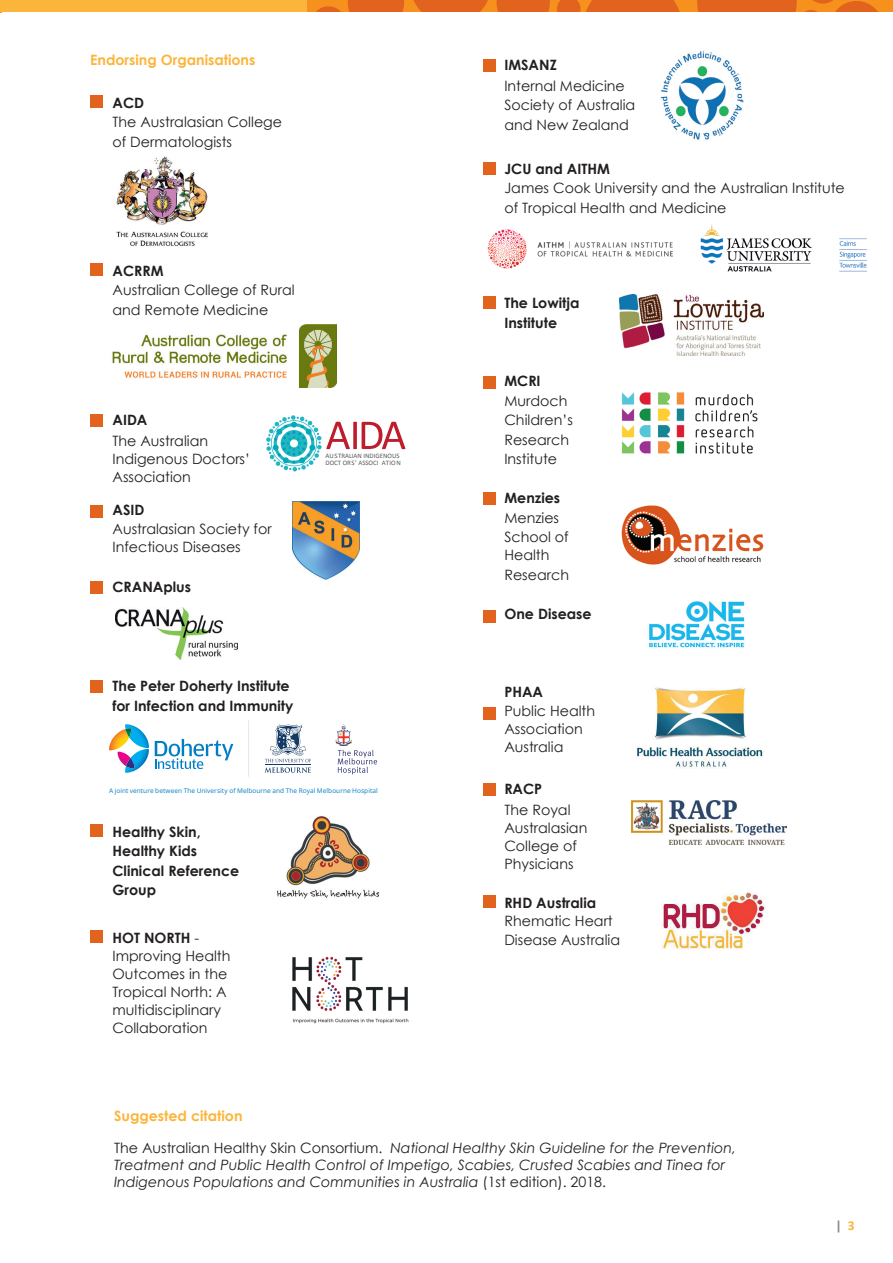
<style>
.page{position:relative;width:893px;height:1263px;background:#fff}
.page>*{position:absolute;margin:0;border:0;box-sizing:border-box;transform-origin:0 0}
.t1{font:14.25px/18px "Century Gothic";color:#231f20}
.t2{font:italic 14.25px/17.1px "Century Gothic";color:#231f20}
.t3{font:700 14.25px/19.5px "Century Gothic";color:#231f20}
.t4{font:700 14.25px "Century Gothic";color:#fcb53b}
.t5{font:700 13.5px "Calibri";color:#868a8e}
.t6{font:6.75px/7.4px "Calibri";color:#57585a}
.t7{font:6.6px "Open Sans";letter-spacing:.005em;color:#007ec5}
.s1{font-weight:700}
.s2{font-style:normal}
.s3{color:#fcb53b}
</style>
<div class="page">
<div style="left:0;top:0;width:893px;height:12px;background:#f6911e"></div>
<svg style="left:697px;top:0;width:181px;height:12px"></svg>
<svg style="left:413px;top:0;width:75px;height:12px"></svg>
<svg style="left:497px;top:0;width:53px;height:12px"></svg>
<svg style="left:316px;top:0;width:88px;height:12px"></svg>
<svg style="left:557px;top:0;width:123px;height:12px"></svg>
<div style="left:0;top:0;width:306px;height:12px;background:#fcb53b"></div>
<img style="left:487px;top:224px;width:380px;height:48px">
<img style="left:619px;top:294px;width:144px;height:61px">
<img style="left:662px;top:891px;width:104px;height:59px">
<img style="left:631px;top:801px;width:156px;height:43px">
<img style="left:649px;top:601px;width:96px;height:47px">
<svg style="left:266px;top:415px;width:139px;height:56px"></svg>
<img style="left:621px;top:392px;width:137px;height:62px">
<img style="left:637px;top:687px;width:126px;height:81px">
<img style="left:277px;top:816px;width:103px;height:83px">
<img style="left:293px;top:502px;width:67px;height:77px">
<img style="left:115px;top:608px;width:123px;height:52px">
<img style="left:116px;top:156px;width:92px;height:90px">
<img style="left:112px;top:324px;width:224px;height:63px">
<hr style="left:248px;top:720px;width:1px;height:57px;background:#e6e7e9">
<svg style="left:265px;top:724px;width:46px;height:49px"></svg>
<svg style="left:335px;top:724px;width:42px;height:50px"></svg>
<svg style="left:109px;top:724px;width:40px;height:49px"></svg>
<svg style="left:155px;top:739px;width:78px;height:30px"></svg>
<img style="left:660px;top:51px;width:84px;height:89px">
<div style="left:90px;top:95px;width:13px;height:13px;background:#e1631e"></div>
<div style="left:90px;top:263px;width:13px;height:13px;background:#e1631e"></div>
<div style="left:90px;top:414px;width:13px;height:13px;background:#e1631e"></div>
<div style="left:90px;top:505px;width:13px;height:13px;background:#e1631e"></div>
<div style="left:90px;top:581px;width:13px;height:13px;background:#e1631e"></div>
<div style="left:90px;top:680px;width:13px;height:13px;background:#e1631e"></div>
<div style="left:90px;top:824px;width:13px;height:13px;background:#e1631e"></div>
<div style="left:90px;top:930px;width:13px;height:13px;background:#e1631e"></div>
<div style="left:483px;top:707px;width:13px;height:13px;background:#e1631e"></div>
<div style="left:483px;top:895px;width:13px;height:13px;background:#e1631e"></div>
<div style="left:483px;top:610px;width:13px;height:13px;background:#e1631e"></div>
<div style="left:483px;top:783px;width:13px;height:13px;background:#e1631e"></div>
<div style="left:483px;top:296px;width:13px;height:13px;background:#e1631e"></div>
<div style="left:483px;top:492px;width:13px;height:13px;background:#e1631e"></div>
<div style="left:483px;top:162px;width:13px;height:13px;background:#e1631e"></div>
<div style="left:483px;top:376px;width:13px;height:13px;background:#e1631e"></div>
<div style="left:483px;top:59px;width:13px;height:13px;background:#e1631e"></div>
<img style="left:292px;top:956px;width:117px;height:68px">
<img style="left:621px;top:505px;width:143px;height:60px">
<p class="t4" style="left:90px;top:49px;width:167px">Endorsing Organisations</p>
<p class="t3" style="left:504px;top:54px;width:54px">IMSANZ</p>
<p class="t1" style="left:504px;top:76px;width:132px;line-height:19.5px">Internal Medicine<br>Society of Australia and New Zealand</p>
<p class="t3" style="left:112px;top:92px;width:33px">ACD</p>
<p class="t1" style="left:112px;top:112px;width:171px;line-height:19.5px">The Australasian College of Dermatologists</p>
<p class="t3" style="left:112px;top:260px;width:53px">ACRRM</p>
<p class="t1" style="left:112px;top:280px;width:184px;line-height:19.5px">Australian College of Rural and Remote Medicine</p>
<p class="t3" style="left:112px;top:409px;width:37px">AIDA</p>
<p class="t1" style="left:112px;top:431px;width:139px">The Australian<br>Indigenous Doctors’<br>Association</p>
<p class="t3" style="left:112px;top:499px;width:33px">ASID</p>
<p class="t1" style="left:112px;top:520px;width:161px">Australasian Society for<br>Infectious Diseases</p>
<p class="t3" style="left:112px;top:577px;width:80px">CRANAplus</p>
<p class="t6" style="left:325px;top:451px;width:77px">AUSTRALIAN INDIGENOUS<br>DOCT ORS’ ASSOCI ATIO N</p>
<p class="t3" style="left:112px;top:676px;width:182px">The Peter Doherty Institute for Infection and Immunity</p>
<p class="t7" style="left:109px;top:786px;width:270px">A joint venture between The University of Melbourne and The Royal Melbourne Hospital</p>
<p class="t3" style="left:112px;top:821px;width:128px">Healthy Skin,<br>Healthy Kids<br>Clinical Reference<br>Group</p>
<p class="t1" style="left:112px;top:929px;width:120px"><span class="s1">HOT NORTH</span> -<br>Improving Health<br>Outcomes in the<br>Tropical North: A multidisciplinary<br>Collaboration</p>
<p class="t3" style="left:504px;top:158px;width:107px">JCU and AITHM</p>
<p class="t1" style="left:504px;top:178px;width:342px;line-height:19.8px">James Cook University and the Australian Institute of Tropical Health and Medicine</p>
<p class="t3" style="left:504px;top:293px;width:77px">The Lowitja<br>Institute</p>
<p class="t3" style="left:504px;top:371px;width:38px">MCRI</p>
<p class="t1" style="left:504px;top:391px;width:70px;line-height:19.5px">Murdoch<br>Children’s<br>Research<br>Institute</p>
<p class="t3" style="left:504px;top:488px;width:57px">Menzies</p>
<p class="t1" style="left:504px;top:508px;width:66px;line-height:19.5px">Menzies<br>School of</p>
<p class="t1" style="left:504px;top:545px;width:66px;line-height:19.5px">Health<br>Research</p>
<p class="t3" style="left:504px;top:603px;width:89px">One Disease</p>
<p class="t3" style="left:504px;top:681px;width:40px">PHAA</p>
<p class="t1" style="left:504px;top:702px;width:92px">Public Health<br>Association<br>Australia</p>
<p class="t3" style="left:504px;top:778px;width:39px">RACP</p>
<p class="t1" style="left:504px;top:800px;width:84px">The Royal<br>Australasian<br>College of<br>Physicians</p>
<p class="t3" style="left:504px;top:892px;width:93px">RHD Australia</p>
<p class="t1" style="left:504px;top:910px;width:117px;line-height:19.5px">Rhematic Heart<br>Disease Australia</p>
<p class="t4" style="left:114px;top:1105px;width:130px">Suggested citation</p>
<p class="t2" style="left:114px;top:1139px;width:624px"><span class="s2">The Australian Healthy Skin Consortium.</span> National Healthy Skin Guideline for the Prevention,<br>Treatment and Public Health Control of Impetigo, Scabies, Crusted Scabies and Tinea for<br>Indigenous Populations and Communities in Australia <span class="s2">(1st edition). 2018.</span></p>
<p class="t5" style="left:835px;top:1216px;width:21px">| <span class="s3">3</span></p>
</div>
